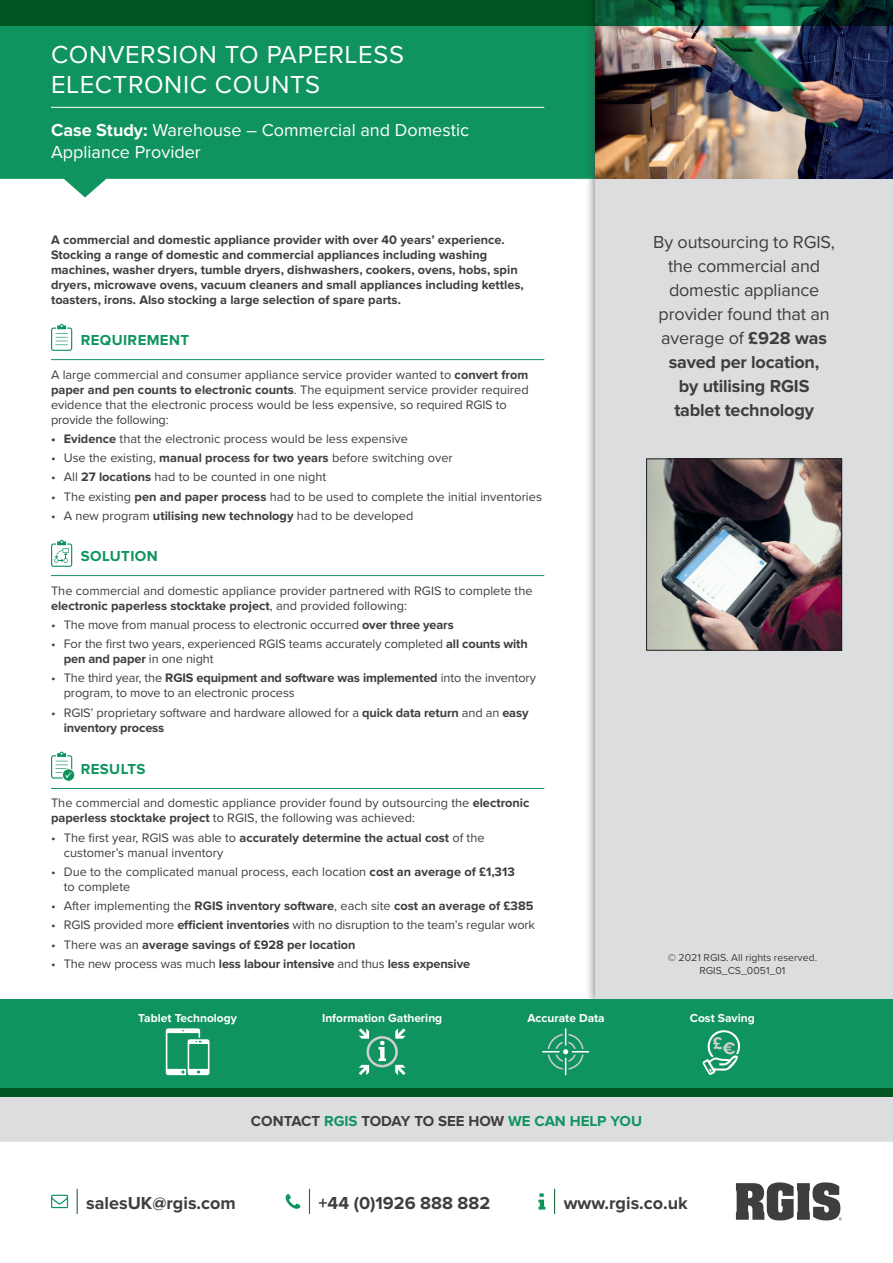
<style>
.page{position:relative;width:893px;height:1263px;background:#fff}
.page>*{position:absolute;margin:0;border:0;box-sizing:border-box;transform-origin:0 0}
.t1{font:25.5px/30.6px "Proxima Nova";letter-spacing:.025em;color:#fff}
.t2{font:18px/24px "Proxima Nova";letter-spacing:-.01em;color:#3e3e3f;text-align:center}
.t3{font:18px/21.6px "Proxima Nova";color:#fff}
.t4{font:700 18px "Proxima Nova";color:#3e3e3f}
.t5{font:700 15px "Proxima Nova";color:#3e3e3f}
.t6{font:700 15px "Proxima Nova";letter-spacing:.025em;color:#10945f}
.t7{font:12.75px/15px "Proxima Nova";color:#3e3e3f}
.t8{font:700 12.75px/15px "Proxima Nova";color:#3e3e3f}
.t9{font:700 12px "Proxima Nova";color:#fff}
.t10{font:10.5px/12.6px "Proxima Nova";color:#3e3e3f;text-align:center}
.s1{font-weight:700}
.s2{font-weight:400}
.s3{color:#10945f}
</style>
<div class="page">
<svg style="left:554px;top:1189px;width:1px;height:24px"></svg>
<svg style="left:538px;top:1193px;width:7px;height:16px"></svg>
<svg style="left:77px;top:1189px;width:1px;height:24px"></svg>
<svg style="left:51px;top:1195px;width:17px;height:13px"></svg>
<svg style="left:309px;top:1189px;width:1px;height:24px"></svg>
<svg style="left:286px;top:1194px;width:14px;height:15px"></svg>
<svg style="left:736px;top:1182px;width:106px;height:38px"></svg>
<div style="left:0;top:1097px;width:893px;height:45px;background:#dcdddf"></div>
<svg style="left:0;top:26px;width:585px;height:171px;background:#289f6f"></svg>
<hr style="left:51px;top:107px;width:493px;height:1px;background:#fff">
<hr style="left:51px;top:359px;width:493px;height:1px;background:#10945f">
<hr style="left:51px;top:575px;width:493px;height:1px;background:#10945f">
<hr style="left:51px;top:788px;width:493px;height:1px;background:#10945f">
<svg style="left:51px;top:324px;width:22px;height:27px"></svg>
<svg style="left:51px;top:540px;width:22px;height:27px"></svg>
<svg style="left:51px;top:752px;width:24px;height:30px"></svg>
<div style="left:585px;top:0;width:308px;height:1010px;background:#3e3e3f;opacity:.75"></div>
<div style="left:595px;top:0;width:298px;height:1001px;background:#dcdddf"></div>
<img style="left:595px;top:26px;width:298px;height:153px">
<svg style="left:0;top:0;width:893px;height:26px;background:#035429"></svg>
<div style="left:0;top:999px;width:893px;height:98px;background:#10945f"></div>
<div style="left:0;top:1089px;width:893px;height:8px;background:#015523"></div>
<svg style="left:542px;top:1028px;width:47px;height:47px"></svg>
<svg style="left:702px;top:1030px;width:38px;height:45px"></svg>
<img style="left:648px;top:461px;width:192px;height:187px">
<div style="left:646px;top:459px;width:196px;height:191px;border:1px solid #231f20"></div>
<svg style="left:166px;top:1028px;width:43px;height:47px"></svg>
<svg style="left:359px;top:1028px;width:47px;height:47px"></svg>
<h1 class="t1" style="left:51px;top:38px;width:354px">CONVERSION TO PAPERLESS<br>ELECTRONIC COUNTS</h1>
<h2 class="t3" style="left:51px;top:119px;width:420px"><span class="s1">Case Study:</span> Warehouse – Commercial and Domestic<br>Appliance Provider</h2>
<p class="t8" style="left:51px;top:233px;width:474px">A commercial and domestic appliance provider with over 40 years’ experience.<br>Stocking a range of domestic and commercial appliances including washing machines, washer dryers, tumble dryers, dishwashers, cookers, ovens, hobs, spin dryers, microwave ovens, vacuum cleaners and small appliances including kettles, toasters, irons. Also stocking a large selection of spare parts.</p>
<p class="t6" style="left:81px;top:331px;width:110px">REQUIREMENT</p>
<p class="t7" style="left:51px;top:366px;width:479px">A large commercial and consumer appliance service provider wanted to <span class="s1">convert from paper and pen counts to electronic counts</span>. The equipment service provider required evidence that the electronic process would be less expensive, so required RGIS to provide the following:</p>
<p class="t7" style="left:51px;top:431px;width:358px"><span class="s1">• Evidence</span> that the electronic process would be less expensive</p>
<p class="t7" style="left:51px;top:450px;width:403px">• Use the existing, <span class="s1">manual process for two years</span> before switching over</p>
<p class="t7" style="left:51px;top:469px;width:277px">• All <span class="s1">27 locations</span> had to be counted in one night</p>
<p class="t7" style="left:51px;top:488px;width:492px">• The existing <span class="s1">pen and paper process</span> had to be used to complete the initial inventories</p>
<p class="t7" style="left:51px;top:508px;width:364px">• A new program <span class="s1">utilising new technology</span> had to be developed</p>
<p class="t6" style="left:81px;top:547px;width:78px">SOLUTION</p>
<p class="t7" style="left:51px;top:582px;width:483px">The commercial and domestic appliance provider partnered with RGIS to complete the <span class="s1">electronic paperless stocktake project</span>, and provided following:</p>
<p class="t7" style="left:51px;top:616px;width:404px">• The move from manual process to electronic occurred <span class="s1">over three years</span></p>
<p class="t7" style="left:64px;top:636px;width:466px;text-indent:-13px">• For the first two years, experienced RGIS teams accurately completed <span class="s1">all counts with pen and paper</span> in one night</p>
<p class="t7" style="left:64px;top:670px;width:474px;text-indent:-13px">• The third year, the <span class="s1">RGIS equipment and software was implemented</span> into the inventory program, to move to an electronic process</p>
<p class="t7" style="left:64px;top:704px;width:466px;text-indent:-13px">• RGIS’ proprietary software and hardware allowed for a <span class="s1">quick data return</span> and an <span class="s1">easy inventory process</span></p>
<p class="t6" style="left:81px;top:761px;width:66px">RESULTS</p>
<p class="t7" style="left:51px;top:795px;width:480px">The commercial and domestic appliance provider found by outsourcing the <span class="s1">electronic paperless stocktake project</span> to RGIS, the following was achieved:</p>
<p class="t7" style="left:64px;top:829px;width:422px;text-indent:-13px">• The first year, RGIS was able to <span class="s1">accurately determine the actual cost</span> of the customer’s manual inventory</p>
<p class="t7" style="left:64px;top:864px;width:453px;text-indent:-13px">• Due to the complicated manual process, each location <span class="s1">cost an average of £1,313 </span>to complete</p>
<p class="t8" style="left:51px;top:899px;width:484px"><span class="s2">• After implementing the</span> RGIS inventory software<span class="s2">, each site</span> cost an average of £385</p>
<p class="t7" style="left:51px;top:917px;width:486px">• RGIS provided more <span class="s1">efficient inventories</span> with no disruption to the team’s regular work</p>
<p class="t8" style="left:51px;top:938px;width:306px"><span class="s2">• There was an</span> average savings of £928 per location</p>
<p class="t8" style="left:51px;top:957px;width:421px"><span class="s2">• The new process was much</span> less labour intensive <span class="s2">and thus</span> less expensive</p>
<p class="t10" style="left:668px;top:951px;width:151px">© 2021 RGIS. All rights reserved.<br>RGIS_CS_0051_01</p>
<h2 class="t2" style="left:653px;top:229px;width:183px">By outsourcing to RGIS, the commercial and domestic appliance provider found that an average of <span class="s1">£928 was saved per location,<br>by utilising RGIS<br>tablet technology</span></h2>
<p class="t9" style="left:138px;top:1011px;width:100px">Tablet Technology</p>
<p class="t9" style="left:322px;top:1011px;width:122px">Information Gathering</p>
<p class="t9" style="left:527px;top:1011px;width:79px">Accurate Data</p>
<p class="t9" style="left:690px;top:1011px;width:66px">Cost Saving</p>
<p class="t5" style="left:251px;top:1112px;width:393px">CONTACT <span class="s3">RGIS</span> TODAY TO SEE HOW <span class="s3">WE CAN HELP YOU</span></p>
<h2 class="t4" style="left:86px;top:1192px;width:151px">salesUK@rgis.com</h2>
<h2 class="t4" style="left:319px;top:1192px;width:173px">+44 (0)1926 888 882</h2>
<h2 class="t4" style="left:564px;top:1192px;width:126px">www.rgis.co.uk</h2>
</div>
